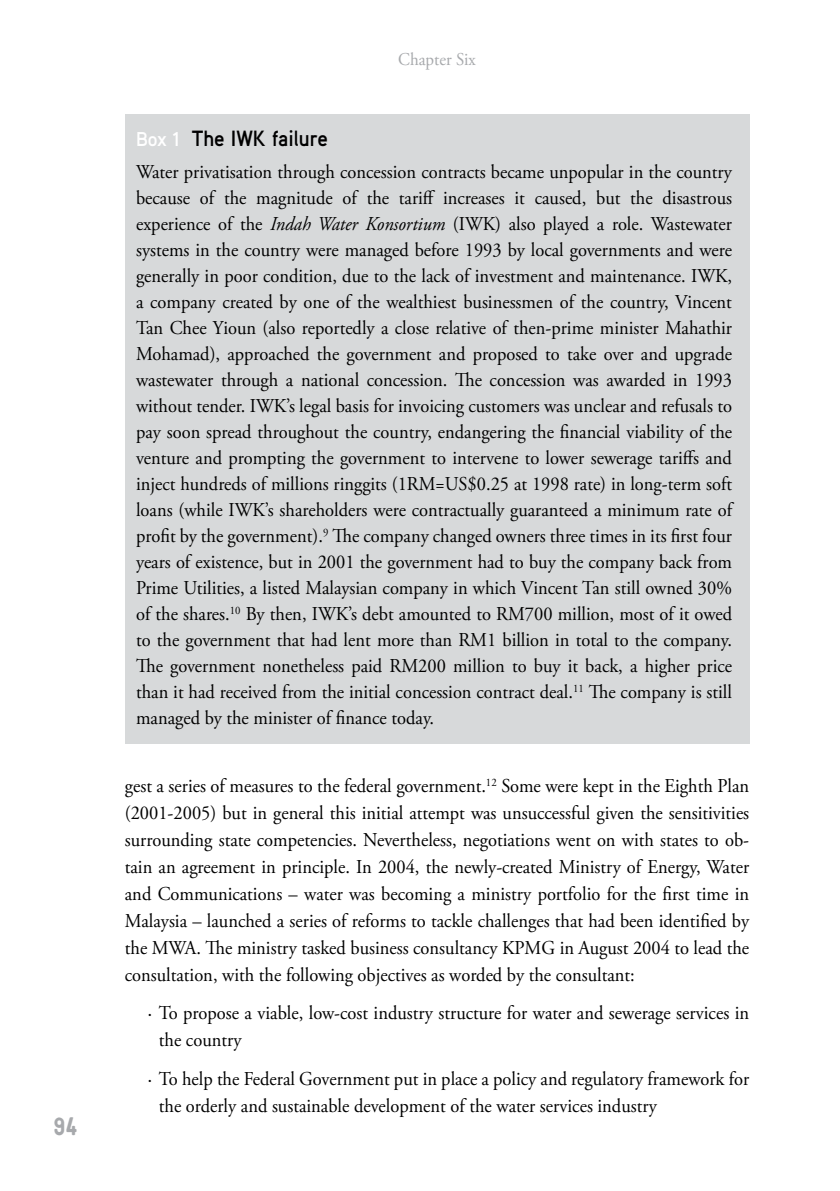
<style>
.page{position:relative;width:840px;height:1191px;background:#fff}
.page>*{position:absolute;margin:0;border:0;box-sizing:border-box;transform-origin:0 0}
.t1{font:24px "PTF NORDIC Round";color:#a7a9ac;scale:.94 1}
.t2{font:700 22px "Aaux Pro";color:#000;scale:.94 1}
.t3{font:19.6px/26px "Adobe Garamond Pro";color:#000;text-align:justify;scale:.94 1}
.t4{font:19.6px/27px "Adobe Garamond Pro";color:#000}
.t5{font:18px "Adobe Garamond Pro";color:#a7a9ac;scale:.94 1}
.s1{font-size:20px;color:#fff}
.s2{font-style:italic}
</style>
<div class="page">
<div style="left:125px;top:114px;width:623px;height:630px;background:#d7d9da"></div>
<p class="t1" style="left:53px;top:1114px;width:26px">94</p>
<p class="t5" style="left:398px;top:48px;width:84px">Chapter Six</p>
<p class="t2" style="left:136px;top:125px;width:205px"><span class="s1">Box 1</span> The IWK failure</p>
<p class="t3" style="left:136px;top:159px;width:635px">Water privatisation through concession contracts became unpopular in the country because of the magnitude of the tariff increases it caused, but the disastrous experience of the <span class="s2">Indah Water Konsortium</span> (IWK) also played a role. Wastewater systems in the country were managed before 1993 by local governments and were generally in poor condition, due to the lack of investment and maintenance. IWK, a company created by one of the wealthiest businessmen of the country, Vincent Tan Chee Yioun (also reportedly a close relative of then-prime minister Mahathir Mohamad), approached the government and proposed to take over and upgrade wastewater through a national concession. The concession was awarded in 1993 without tender. IWK’s legal basis for invoicing customers was unclear and refusals to pay soon spread throughout the country, endangering the financial viability of the venture and prompting the government to intervene to lower sewerage tariffs and inject hundreds of millions ringgits (1RM=US$0.25 at 1998 rate) in long-term soft loans (while IWK’s shareholders were contractually guaranteed a minimum rate of profit by the government).<sup>9</sup> The company changed owners three times in its first four years of existence, but in 2001 the government had to buy the company back from Prime Utilities, a listed Malaysian company in which Vincent Tan still owned 30% of the shares.<sup>10</sup> By then, IWK’s debt amounted to RM700 million, most of it owed to the government that had lent more than RM1 billion in total to the company.<br>The government nonetheless paid RM200 million to buy it back, a higher price than it had received from the initial concession contract deal.<sup>11</sup> The company is still managed by the minister of finance today.</p>
<p class="t3" style="left:125px;top:773px;width:665px;line-height:27px">gest a series of measures to the federal government.<sup>12</sup> Some were kept in the Eighth Plan (2001-2005) but in general this initial attempt was unsuccessful given the sensitivities surrounding state competencies. Nevertheless, negotiations went on with states to ob&shy;tain an agreement in principle. In 2004, the newly-created Ministry of Energy, Water and Communications – water was becoming a ministry portfolio for the first time in Malaysia – launched a series of reforms to tackle challenges that had been identified by the MWA. The ministry tasked business consultancy KPMG in August 2004 to lead the consultation, with the following objectives as worded by the consultant:</p>
<p class="t4" style="left:159px;top:1000px;width:591px;text-indent:-11px">· To propose a viable, low-cost industry structure for water and sewerage services in the country</p>
<p class="t4" style="left:159px;top:1065px;width:591px;text-indent:-11px">· To help the Federal Government put in place a policy and regulatory framework for the orderly and sustainable development of the water services industry</p>
</div>
